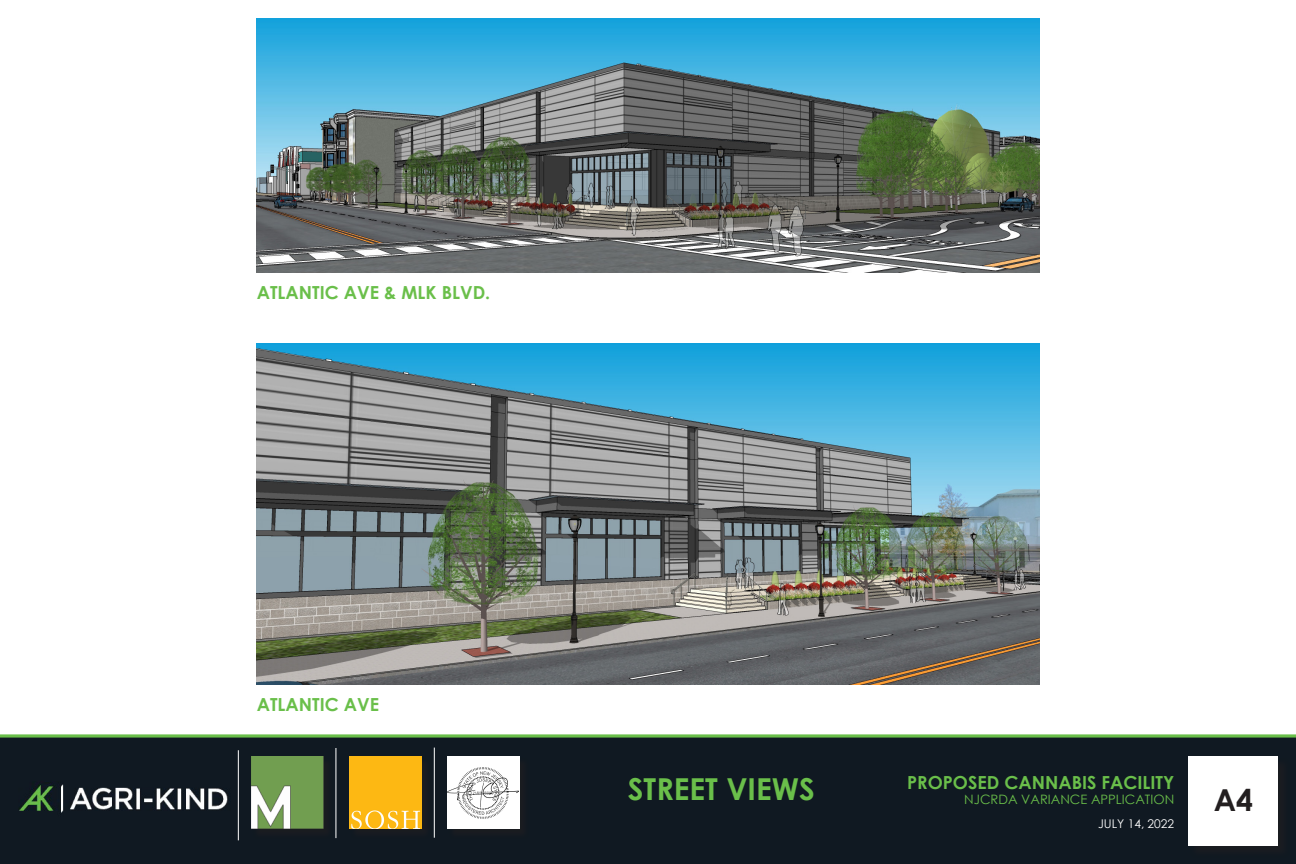
<style>
.page{position:relative;width:1296px;height:864px;background:#fff}
.page>*{position:absolute;margin:0;border:0;box-sizing:border-box;transform-origin:0 0}
.t1{font:700 30.25px "Century Gothic";color:#6abf4a}
.t2{font:700 30.25px "Century Gothic";color:#231f20}
.t3{font:700 18px "Century Gothic";color:#6abf4a}
.t4{font:12.95px "Century Gothic";color:#6abf4a}
.t5{font:12px "Century Gothic";color:#fff}
</style>
<div class="page">
<div style="left:0;top:736px;width:1296px;height:128px;background:#101922"></div>
<svg style="left:0;top:734px;width:1296px;height:4px;background:#6fb357"></svg>
<img style="left:19px;top:782px;width:209px;height:31px">
<div style="left:351px;top:758px;width:80px;height:81px;background:#171b21"></div>
<img style="left:349px;top:756px;width:72px;height:73px">
<div style="left:252px;top:758px;width:81px;height:81px;background:#171b21"></div>
<img style="left:251px;top:756px;width:72px;height:73px">
<hr style="left:434px;top:748px;width:1px;height:90px;background:#fff">
<hr style="left:238px;top:750px;width:1px;height:90px;background:#fff">
<div style="left:1190px;top:758px;width:101px;height:101px;background:#151a21"></div>
<div style="left:1189px;top:756px;width:89px;height:90px;background:#fff"></div>
<div style="left:448px;top:758px;width:81px;height:81px;background:#171b21"></div>
<div style="left:447px;top:756px;width:72px;height:73px;background:#fff"></div>
<img style="left:448px;top:768px;width:71px;height:51px">
<hr style="left:336px;top:748px;width:1px;height:90px;background:#fff">
<img style="left:257px;top:18px;width:782px;height:254px">
<img style="left:257px;top:344px;width:782px;height:340px">
<p class="t3" style="left:257px;top:278px;width:235px">ATLANTIC AVE &amp; MLK BLVD.</p>
<p class="t3" style="left:257px;top:690px;width:124px">ATLANTIC AVE</p>
<p class="t1" style="left:628px;top:766px;width:188px">STREET VIEWS</p>
<p class="t3" style="left:907px;top:768px;width:269px">PROPOSED CANNABIS FACILITY</p>
<p class="t4" style="left:964px;top:790px;width:211px">NJCRDA VARIANCE APPLICATION</p>
<p class="t5" style="left:1098px;top:815px;width:78px">JULY 14, 2022</p>
<p class="t2" style="left:1214px;top:777px;width:41px">A4</p>
</div>
